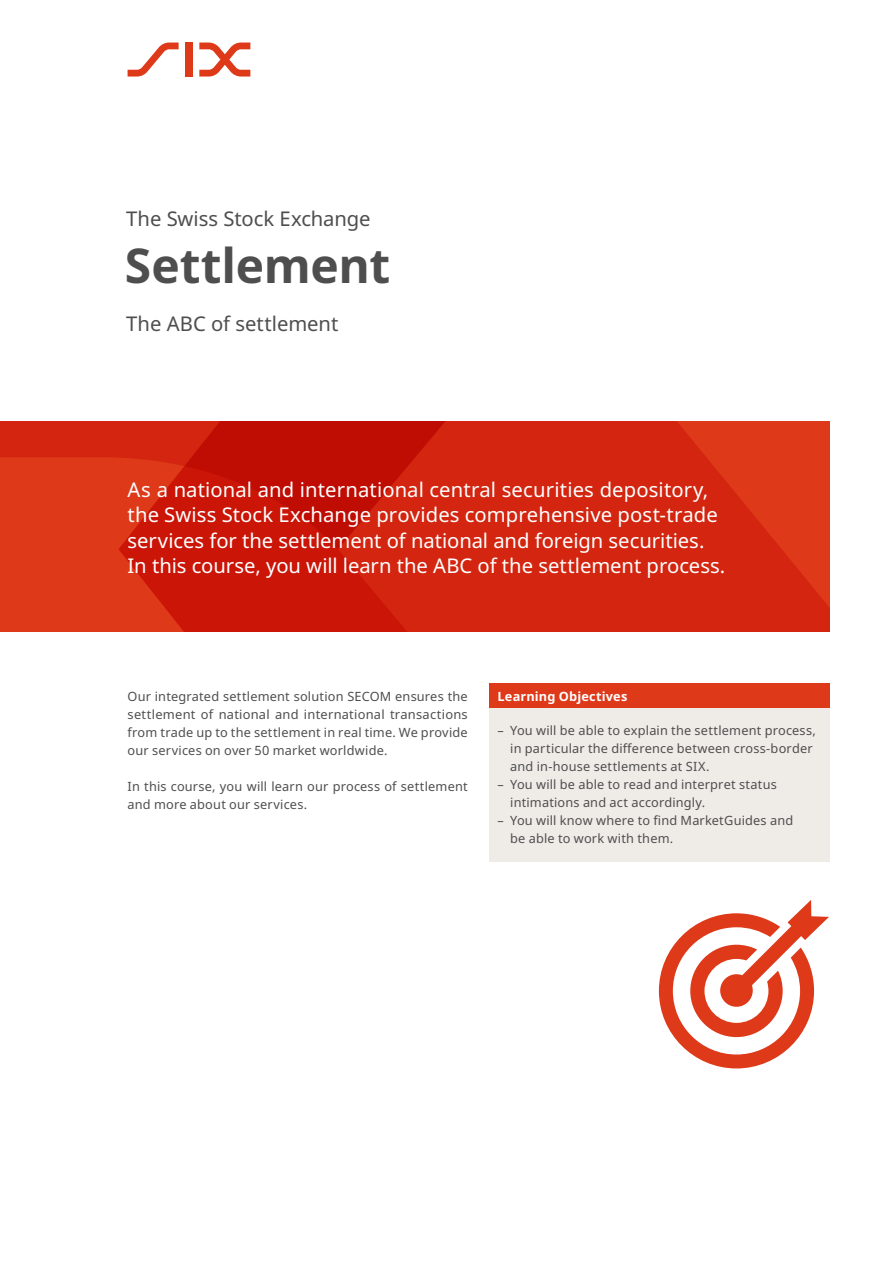
<style>
.page{position:relative;width:893px;height:1263px;background:#fff}
.page>*{position:absolute;margin:0;border:0;box-sizing:border-box;transform-origin:0 0}
.t1{font:700 48px "Noto Sans";letter-spacing:-.005em;color:#4e4e4e}
.t2{font:20.25px/25.5px "Noto Sans";color:#fff}
.t3{font:20.25px "Noto Sans";letter-spacing:-.005em;color:#4e4e4e}
.t4{font:12.75px/18px "Noto Sans";letter-spacing:.015em;color:#4e4e4e}
.t5{font:700 12.75px "Noto Sans";letter-spacing:.015em;color:#fff}
</style>
<div class="page">
<svg style="left:128px;top:43px;width:51px;height:34px"></svg>
<div style="left:185px;top:43px;width:8px;height:34px;background:#de3919"></div>
<svg style="left:199px;top:43px;width:51px;height:34px"></svg>
<div style="left:489px;top:683px;width:340px;height:25px;background:#de3919"></div>
<div style="left:489px;top:708px;width:340px;height:154px;background:#efece8"></div>
<svg style="left:0;top:421px;width:829px;height:210px;background:#d2240e"></svg>
<svg style="left:659px;top:900px;width:170px;height:168px"></svg>
<h2 class="t3" style="left:126px;top:204px;width:246px">The Swiss Stock Exchange</h2>
<h1 class="t1" style="left:125px;top:231px;width:267px">Settlement</h1>
<h2 class="t3" style="left:126px;top:310px;width:214px">The ABC of settlement</h2>
<p class="t2" style="left:128px;top:477px;width:599px">As a national and international central securities depository, the Swiss Stock Exchange provides comprehensive post-trade services for the settlement of national and foreign securities.<br>In this course, you will learn the ABC of the settlement process.</p>
<p class="t4" style="left:128px;top:688px;width:342px;text-align:justify">Our integrated settlement solution SECOM ensures the settlement of national and international transactions from trade up to the settlement in real time. We provide our services on over 50 market worldwide.</p>
<p class="t4" style="left:128px;top:778px;width:342px">In this course, you will learn our process of settlement and more about our services.</p>
<p class="t5" style="left:497px;top:687px;width:131px">Learning Objectives</p>
<p class="t4" style="left:510px;top:721px;width:307px;text-indent:-13px">– You will be able to explain the settlement process, in particular the difference between cross-border and in-house settlements at SIX.</p>
<p class="t4" style="left:510px;top:775px;width:268px;text-indent:-13px">– You will be able to read and interpret status intimations and act accordingly.</p>
<p class="t4" style="left:510px;top:811px;width:284px;text-indent:-13px">– You will know where to find MarketGuides and be able to work with them.</p>
</div>
